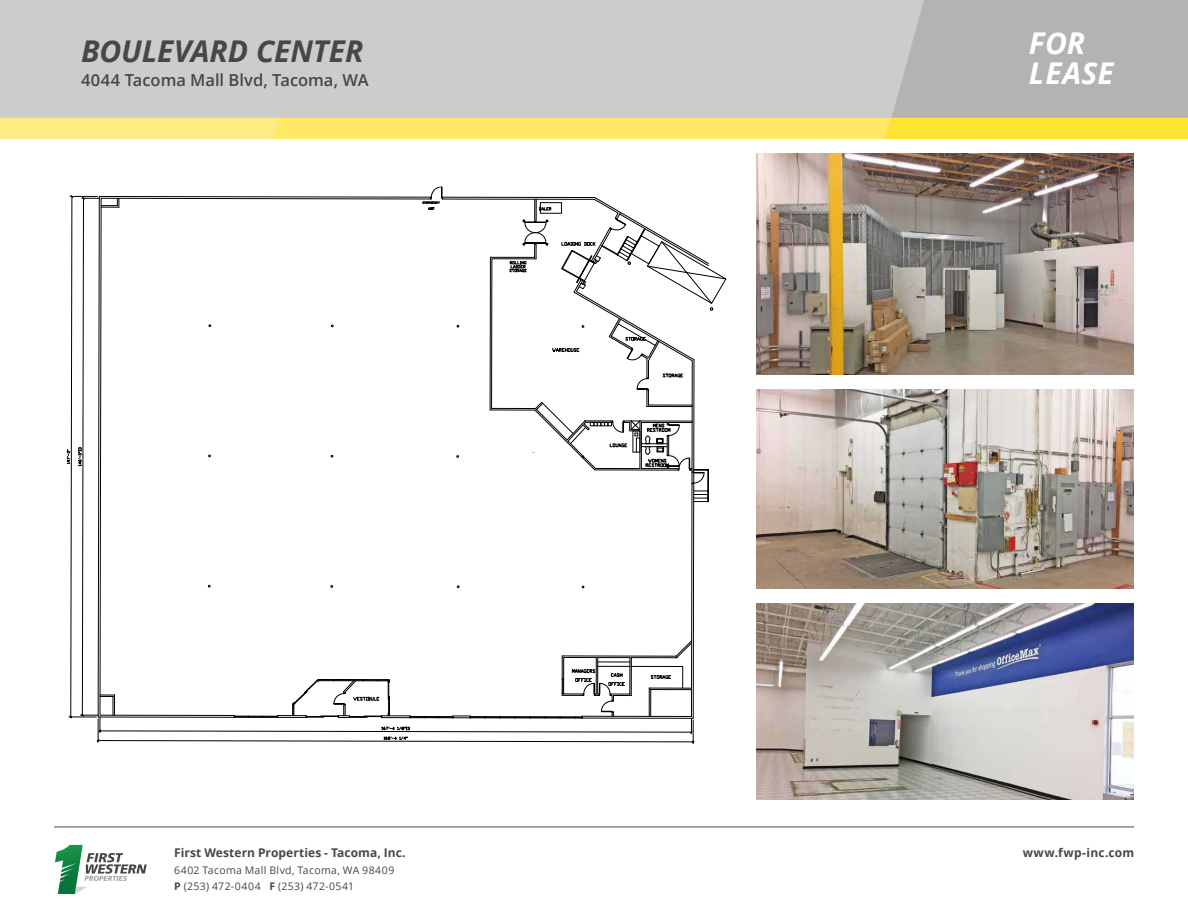
<style>
.page{position:relative;width:1188px;height:918px;background:#fff}
.page>*{position:absolute;margin:0;border:0;box-sizing:border-box;transform-origin:0 0}
.t1{font:italic 700 34.5px "Open Sans";color:#494743}
.t2{font:italic 700 30px/30px "Open Sans";letter-spacing:.01em;color:#fff}
.t3{font:italic 700 30px "Open Sans";color:#494743}
.t4{font:600 16.5px "Open Sans";color:#494743}
.t5{font:700 12px "Open Sans";letter-spacing:.01em;color:#494743}
.t6{font:10.5px/16.5px "Open Sans";letter-spacing:.035em;color:#494743}
.s1{font-weight:700}
</style>
<div class="page">
<img style="left:756px;top:153px;width:378px;height:222px">
<img style="left:756px;top:389px;width:378px;height:200px">
<img style="left:756px;top:604px;width:378px;height:195px">
<hr style="left:54px;top:827px;width:1080px;height:1px;background:#494743">
<svg style="left:55px;top:845px;width:92px;height:49px"></svg>
<div style="left:883px;top:0;width:305px;height:120px;background:#b3b3b3"></div>
<div style="left:0;top:0;width:926px;height:118px;background:#ccc"></div>
<svg style="left:0;top:118px;width:1188px;height:21px;background:#fde75f"></svg>
<svg style="left:66px;top:186px;width:661px;height:558px"></svg>
<h1 class="t1" style="left:81px;top:25px;width:337px">128TH STREET RETAIL</h1>
<h3 class="t4" style="left:81px;top:68px;width:261px">617 128th Street SW, Everett, WA</h3>
<h2 class="t3" style="left:81px;top:30px;width:284px">BOULEVARD CENTER</h2>
<h3 class="t4" style="left:81px;top:68px;width:289px">4044 Tacoma Mall Blvd, Tacoma, WA</h3>
<p class="t5" style="left:174px;top:844px;width:233px">First Western Properties - Tacoma, Inc.</p>
<p class="t6" style="left:174px;top:861px;width:222px">6402 Tacoma Mall Blvd, Tacoma, WA 98409<br><span class="s1">P</span> (253) 472-0404 <span class="s1">F</span> (253) 472-0541</p>
<h2 class="t2" style="left:1023px;top:28px;width:86px">FOR<br>LEASE</h2>
<h2 class="t2" style="left:1029px;top:28px;width:86px">FOR<br>LEASE</h2>
<p class="t5" style="left:1023px;top:844px;width:113px">www.fwp-inc.com</p>
</div>
